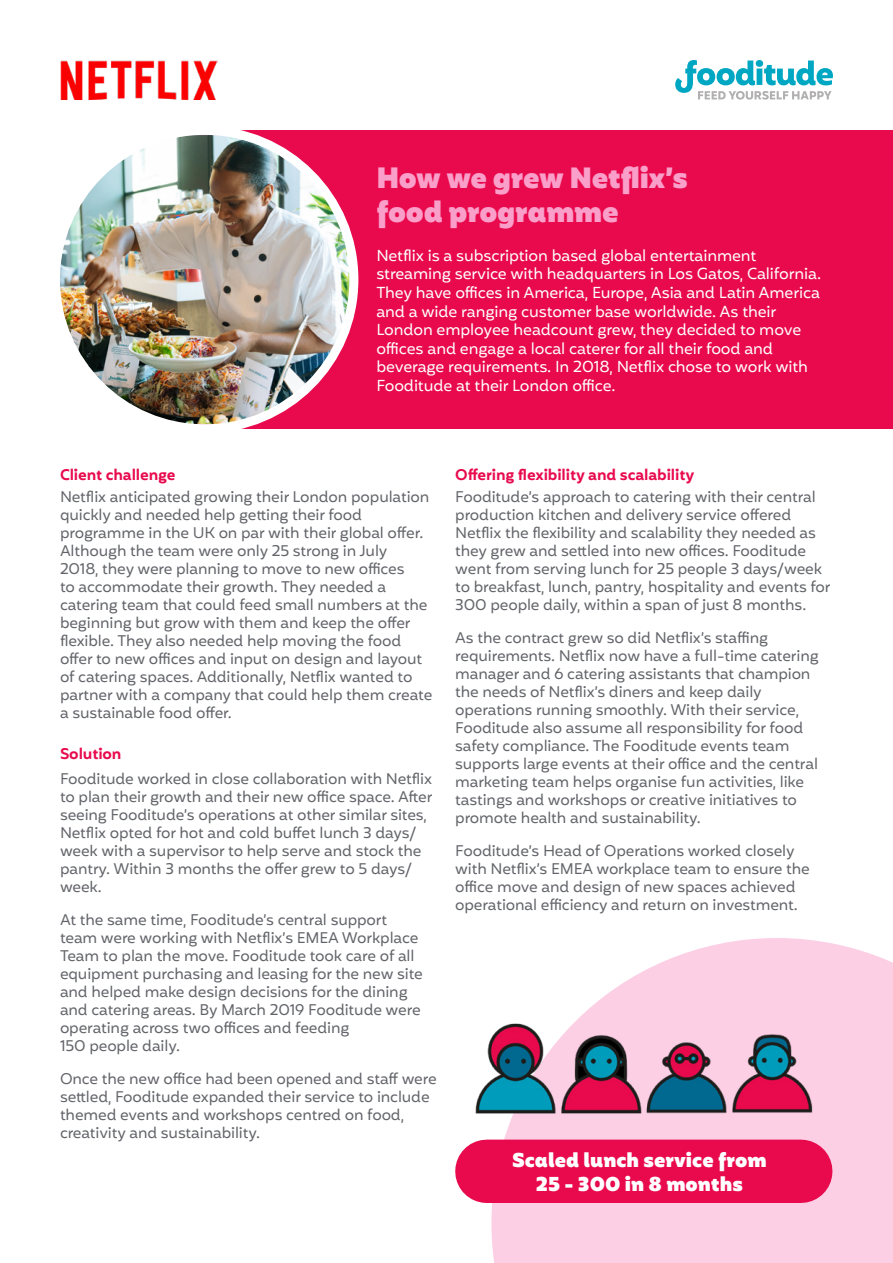
<style>
.page{position:relative;width:893px;height:1263px;background:#fff}
.page>*{position:absolute;margin:0;border:0;box-sizing:border-box;transform-origin:0 0}
.t1{font:900 28.5px/34.2px "Mohr Alt";letter-spacing:-.01em;color:#f99fc9}
.t2{font:900 19.5px/23.4px "Mohr Alt";color:#fff;text-align:center}
.t3{font:15.45px/18.6px "Mohr";letter-spacing:-.01em;color:#fff}
.t4{font:15px/18px "Mohr";letter-spacing:-.01em;color:#63656a}
.t5{font:600 15px "Mohr";letter-spacing:-.01em;color:#e80a4d}
</style>
<div class="page">
<svg style="left:491px;top:938px;width:402px;height:325px;fill:#fccfe4"></svg>
<svg style="left:675px;top:60px;width:158px;height:40px"></svg>
<img style="left:60px;top:60px;width:158px;height:40px">
<div style="left:455px;top:1139px;width:377px;height:64px;border:63px solid #e80a4d"></div>
<img style="left:455px;top:977px;width:438px;height:168px">
<div style="left:60px;top:130px;width:833px;height:299px;background:#e80a4d"></div>
<div style="left:0;top:108px;width:183px;height:364px;background:#fff"></div>
<img style="left:61px;top:135px;width:293px;height:289px">
<div style="left:51px;top:126px;width:307px;height:307px;border:9px solid #fff;border-radius:50%"></div>
<h1 class="t1" style="left:376px;top:161px;width:313px">How we grew Netflix’s food programme</h1>
<p class="t3" style="left:376px;top:246px;width:446px">Netflix is a subscription based global entertainment streaming service with headquarters in Los Gatos, California.<br>They have offices in America, Europe, Asia and Latin America and a wide ranging customer base worldwide. As their London employee headcount grew, they decided to move offices and engage a local caterer for all their food and beverage requirements. In 2018, Netflix chose to work with Fooditude at their London office.</p>
<p class="t5" style="left:60px;top:466px;width:117px">Client challenge</p>
<p class="t4" style="left:60px;top:488px;width:374px">Netflix anticipated growing their London population quickly and needed help getting their food programme in the UK on par with their global offer.<br>Although the team were only 25 strong in July<br>2018, they were planning to move to new offices<br>to accommodate their growth. They needed a catering team that could feed small numbers at the beginning but grow with them and keep the offer flexible. They also needed help moving the food offer to new offices and input on design and layout of catering spaces. Additionally, Netflix wanted to partner with a company that could help them create a sustainable food offer.</p>
<p class="t5" style="left:60px;top:745px;width:63px">Solution</p>
<p class="t4" style="left:60px;top:770px;width:374px">Fooditude worked in close collaboration with Netflix to plan their growth and their new office space. After seeing Fooditude’s operations at other similar sites, Netflix opted for hot and cold buffet lunch 3 days/ week with a supervisor to help serve and stock the pantry. Within 3 months the offer grew to 5 days/ week.</p>
<p class="t4" style="left:60px;top:911px;width:364px">At the same time, Fooditude’s central support team were working with Netflix’s EMEA Workplace Team to plan the move. Fooditude took care of all equipment purchasing and leasing for the new site and helped make design decisions for the dining and catering areas. By March 2019 Fooditude were operating across two offices and feeding<br>150 people daily.</p>
<p class="t4" style="left:60px;top:1070px;width:378px">Once the new office had been opened and staff were settled, Fooditude expanded their service to include themed events and workshops centred on food, creativity and sustainability.</p>
<p class="t5" style="left:455px;top:466px;width:241px">Offering flexibility and scalability</p>
<p class="t4" style="left:455px;top:488px;width:377px">Fooditude’s approach to catering with their central production kitchen and delivery service offered Netflix the flexibility and scalability they needed as they grew and settled into new offices. Fooditude went from serving lunch for 25 people 3 days/week to breakfast, lunch, pantry, hospitality and events for 300 people daily, within a span of just 8 months.</p>
<p class="t4" style="left:455px;top:629px;width:365px">As the contract grew so did Netflix’s staffing requirements. Netflix now have a full-time catering manager and 6 catering assistants that champion the needs of Netflix’s diners and keep daily operations running smoothly. With their service, Fooditude also assume all responsibility for food safety compliance. The Fooditude events team supports large events at their office and the central marketing team helps organise fun activities, like tastings and workshops or creative initiatives to promote health and sustainability.</p>
<p class="t4" style="left:455px;top:842px;width:356px">Fooditude’s Head of Operations worked closely with Netflix’s EMEA workplace team to ensure the office move and design of new spaces achieved operational efficiency and return on investment.</p>
<h2 class="t2" style="left:512px;top:1149px;width:256px">Scaled lunch service from<br>25 - 300 in 8 months</h2>
</div>
